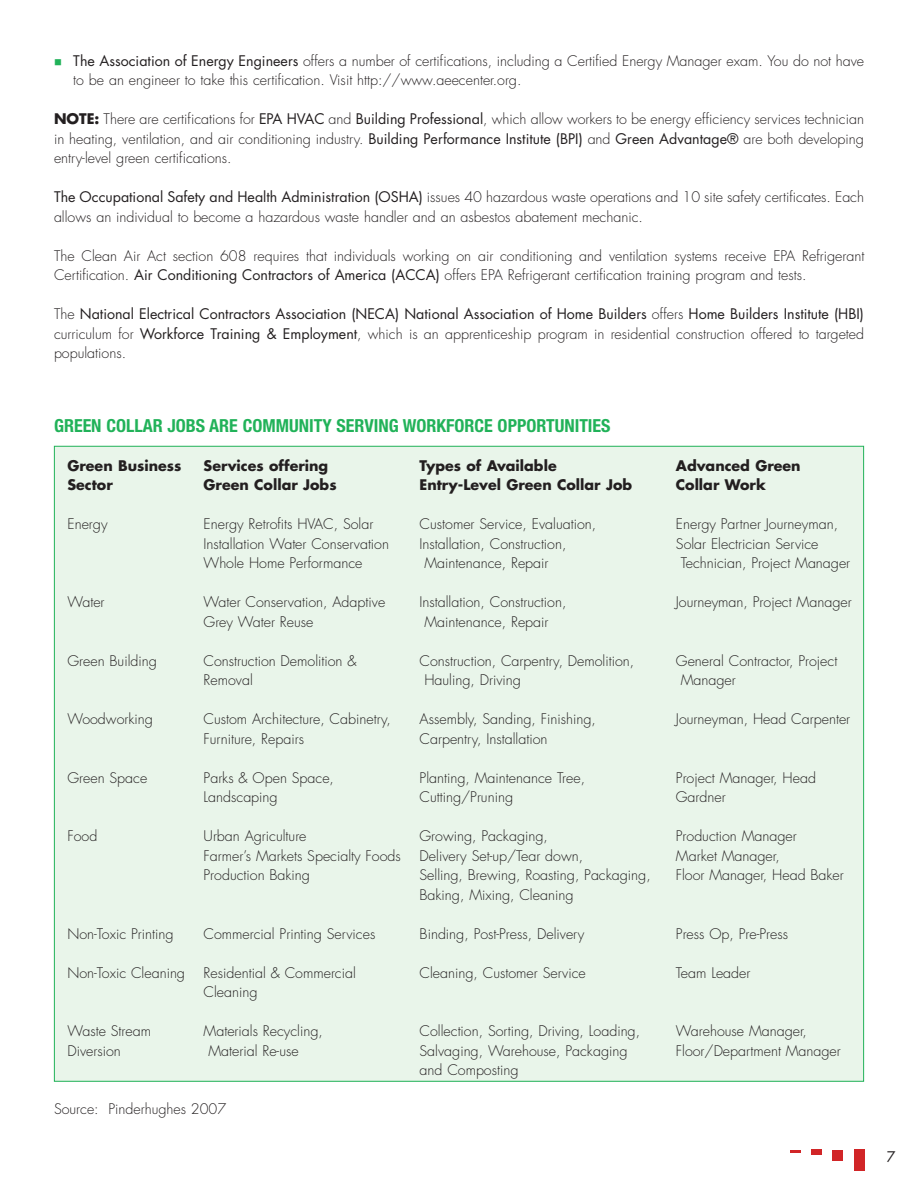
<style>
.page{position:relative;width:918px;height:1188px;background:#fff}
.page>*{position:absolute;margin:0;border:0;box-sizing:border-box;transform-origin:0 0}
.t1{font:700 condensed 18px "Helvetica Neue";color:#21b259}
.t2{font:300 14.25px/19.5px "Futura";color:#231f20}
.t3{font:14.25px/19.5px "Futura";color:#231f20;text-align:justify}
.t4{font:700 14.25px "Futura";color:#231f20}
.s1{color:#21b259}
.s2{font-weight:400}
.s3{font-weight:700}
.s4{font-weight:300}
</style>
<div class="page">
<div style="left:54px;top:446px;width:810px;height:635px;background:#e9f5ea"></div>
<div style="left:854px;top:1150px;width:10px;height:21px;background:#d12527"></div>
<div style="left:833px;top:1150px;width:10px;height:10px;background:#d12527"></div>
<div style="left:812px;top:1150px;width:10px;height:5px;background:#d12527"></div>
<svg style="left:791px;top:1150px;width:10px;height:2px"></svg>
<p class="t2" style="left:73px;top:52px;width:792px;text-indent:-19px"><span class="s1">■</span> <span class="s2">The Association of Energy Engineers</span> offers a number of certifications, including a Certified Energy Manager exam. You do not have to be an engineer to take this certification. Visit http://www.aeecenter.org.</p>
<p class="t2" style="left:54px;top:111px;width:812px;text-align:justify"><span class="s3">NOTE:</span> There are certifications for <span class="s2">EPA HVAC</span> and <span class="s2">Building Professional</span>, which allow workers to be energy efficiency services technician in heating, ventilation, and air conditioning industry. <span class="s2">Building Performance Institute (BPI)</span> and <span class="s2">Green Advantage®</span> are both developing entry-level green certifications.</p>
<p class="t2" style="left:54px;top:189px;width:812px"><span class="s2">The Occupational Safety and Health Administration (OSHA)</span> issues 40 hazardous waste operations and 10 site safety certificates. Each allows an individual to become a hazardous waste handler and an asbestos abatement mechanic.</p>
<p class="t2" style="left:54px;top:247px;width:812px">The Clean Air Act section 608 requires that individuals working on air conditioning and ventilation systems receive EPA Refrigerant<br>Certification. <span class="s2">Air Conditioning Contractors of America (ACCA)</span> offers EPA Refrigerant certification training program and tests.</p>
<p class="t3" style="left:54px;top:306px;width:812px"><span class="s4">The</span> National Electrical Contractors Association (NECA) National Association of Home Builders <span class="s4">offers</span> Home Builders Institute (HBI) <span class="s4">curriculum for</span> Workforce Training &amp; Employment<span class="s4">, which is an apprenticeship program in residential construction offered to targeted populations.</span></p>
<p class="t1" style="left:54px;top:414px;width:558px">GREEN COLLAR JOBS ARE COMMUNITY SERVING WORKFORCE OPPORTUNITIES</p>
<p class="t4" style="left:68px;top:459px;width:116px">Green Business</p>
<p class="t4" style="left:204px;top:459px;width:126px">Services offering</p>
<p class="t4" style="left:420px;top:459px;width:139px">Types of Available</p>
<p class="t4" style="left:676px;top:459px;width:126px">Advanced Green</p>
<p class="t4" style="left:68px;top:478px;width:47px">Sector</p>
<p class="t4" style="left:204px;top:478px;width:135px">Green Collar Jobs</p>
<p class="t4" style="left:420px;top:478px;width:214px">Entry-Level Green Collar Job</p>
<p class="t4" style="left:676px;top:478px;width:92px">Collar Work</p>
<p class="t2" style="left:68px;top:515px;width:42px">Energy</p>
<p class="t2" style="left:204px;top:515px;width:171px">Energy Retrofits HVAC, Solar</p>
<p class="t2" style="left:420px;top:515px;width:178px">Customer Service, Evaluation,</p>
<p class="t2" style="left:676px;top:515px;width:164px">Energy Partner Journeyman,</p>
<p class="t2" style="left:204px;top:535px;width:187px">Installation Water Conservation</p>
<p class="t2" style="left:420px;top:535px;width:148px">Installation, Construction,</p>
<p class="t2" style="left:676px;top:535px;width:144px">Solar Electrician Service</p>
<p class="t2" style="left:204px;top:554px;width:160px">Whole Home Performance</p>
<p class="t2" style="left:424px;top:554px;width:126px">Maintenance, Repair</p>
<p class="t2" style="left:681px;top:554px;width:171px">Technician, Project Manager</p>
<p class="t2" style="left:68px;top:593px;width:39px">Water</p>
<p class="t2" style="left:204px;top:593px;width:183px">Water Conservation, Adaptive</p>
<p class="t2" style="left:420px;top:593px;width:148px">Installation, Construction,</p>
<p class="t2" style="left:676px;top:593px;width:177px">Journeyman, Project Manager</p>
<p class="t2" style="left:204px;top:613px;width:111px">Grey Water Reuse</p>
<p class="t2" style="left:424px;top:613px;width:126px">Maintenance, Repair</p>
<p class="t2" style="left:68px;top:652px;width:91px">Green Building</p>
<p class="t2" style="left:204px;top:652px;width:155px">Construction Demolition &amp;</p>
<p class="t2" style="left:420px;top:652px;width:216px">Construction, Carpentry, Demolition,</p>
<p class="t2" style="left:676px;top:652px;width:163px">General Contractor, Project</p>
<p class="t2" style="left:204px;top:671px;width:51px">Removal</p>
<p class="t2" style="left:424px;top:671px;width:98px">Hauling, Driving</p>
<p class="t2" style="left:681px;top:671px;width:57px">Manager</p>
<p class="t2" style="left:68px;top:710px;width:87px">Woodworking</p>
<p class="t2" style="left:204px;top:710px;width:189px">Custom Architecture, Cabinetry,</p>
<p class="t2" style="left:420px;top:710px;width:178px">Assembly, Sanding, Finishing,</p>
<p class="t2" style="left:676px;top:710px;width:176px">Journeyman, Head Carpenter</p>
<p class="t2" style="left:204px;top:730px;width:102px">Furniture, Repairs</p>
<p class="t2" style="left:420px;top:730px;width:129px">Carpentry, Installation</p>
<p class="t2" style="left:68px;top:769px;width:81px">Green Space</p>
<p class="t2" style="left:204px;top:769px;width:132px">Parks &amp; Open Space,</p>
<p class="t2" style="left:420px;top:769px;width:167px">Planting, Maintenance Tree,</p>
<p class="t2" style="left:676px;top:769px;width:142px">Project Manager, Head</p>
<p class="t2" style="left:204px;top:788px;width:76px">Landscaping</p>
<p class="t2" style="left:420px;top:788px;width:95px">Cutting/Pruning</p>
<p class="t2" style="left:676px;top:788px;width:51px">Gardner</p>
<p class="t2" style="left:68px;top:827px;width:31px">Food</p>
<p class="t2" style="left:204px;top:827px;width:104px">Urban Agriculture</p>
<p class="t2" style="left:420px;top:827px;width:130px">Growing, Packaging,</p>
<p class="t2" style="left:676px;top:827px;width:122px">Production Manager</p>
<p class="t2" style="left:204px;top:847px;width:199px">Farmer’s Markets Specialty Foods</p>
<p class="t2" style="left:420px;top:847px;width:165px">Delivery Set-up/Tear down,</p>
<p class="t2" style="left:676px;top:847px;width:105px">Market Manager,</p>
<p class="t2" style="left:204px;top:866px;width:108px">Production Baking</p>
<p class="t2" style="left:420px;top:866px;width:233px">Selling, Brewing, Roasting, Packaging,</p>
<p class="t2" style="left:676px;top:866px;width:170px">Floor Manager, Head Baker</p>
<p class="t2" style="left:420px;top:886px;width:155px">Baking, Mixing, Cleaning</p>
<p class="t2" style="left:67px;top:925px;width:107px">Non-Toxic Printing</p>
<p class="t2" style="left:204px;top:925px;width:173px">Commercial Printing Services</p>
<p class="t2" style="left:420px;top:925px;width:166px">Binding, Post-Press, Delivery</p>
<p class="t2" style="left:676px;top:925px;width:114px">Press Op, Pre-Press</p>
<p class="t2" style="left:67px;top:964px;width:119px">Non-Toxic Cleaning</p>
<p class="t2" style="left:204px;top:964px;width:154px">Residential &amp; Commercial</p>
<p class="t2" style="left:420px;top:964px;width:168px">Cleaning, Customer Service</p>
<p class="t2" style="left:676px;top:964px;width:76px">Team Leader</p>
<p class="t2" style="left:204px;top:983px;width:55px">Cleaning</p>
<p class="t2" style="left:67px;top:1022px;width:85px">Waste Stream</p>
<p class="t2" style="left:204px;top:1022px;width:121px">Materials Recycling,</p>
<p class="t2" style="left:420px;top:1022px;width:222px">Collection, Sorting, Driving, Loading,</p>
<p class="t2" style="left:676px;top:1022px;width:133px">Warehouse Manager,</p>
<p class="t2" style="left:67px;top:1042px;width:55px">Diversion</p>
<p class="t2" style="left:208px;top:1042px;width:92px">Material Re-use</p>
<p class="t2" style="left:420px;top:1042px;width:209px">Salvaging, Warehouse, Packaging</p>
<p class="t2" style="left:676px;top:1042px;width:167px">Floor/Department Manager</p>
<p class="t2" style="left:420px;top:1061px;width:100px">and Composting</p>
<p class="t2" style="left:54px;top:1100px;width:174px">Source: Pinderhughes 2007</p>
<p class="t3" style="left:887px;top:1148px;width:10px">7</p>
</div>
